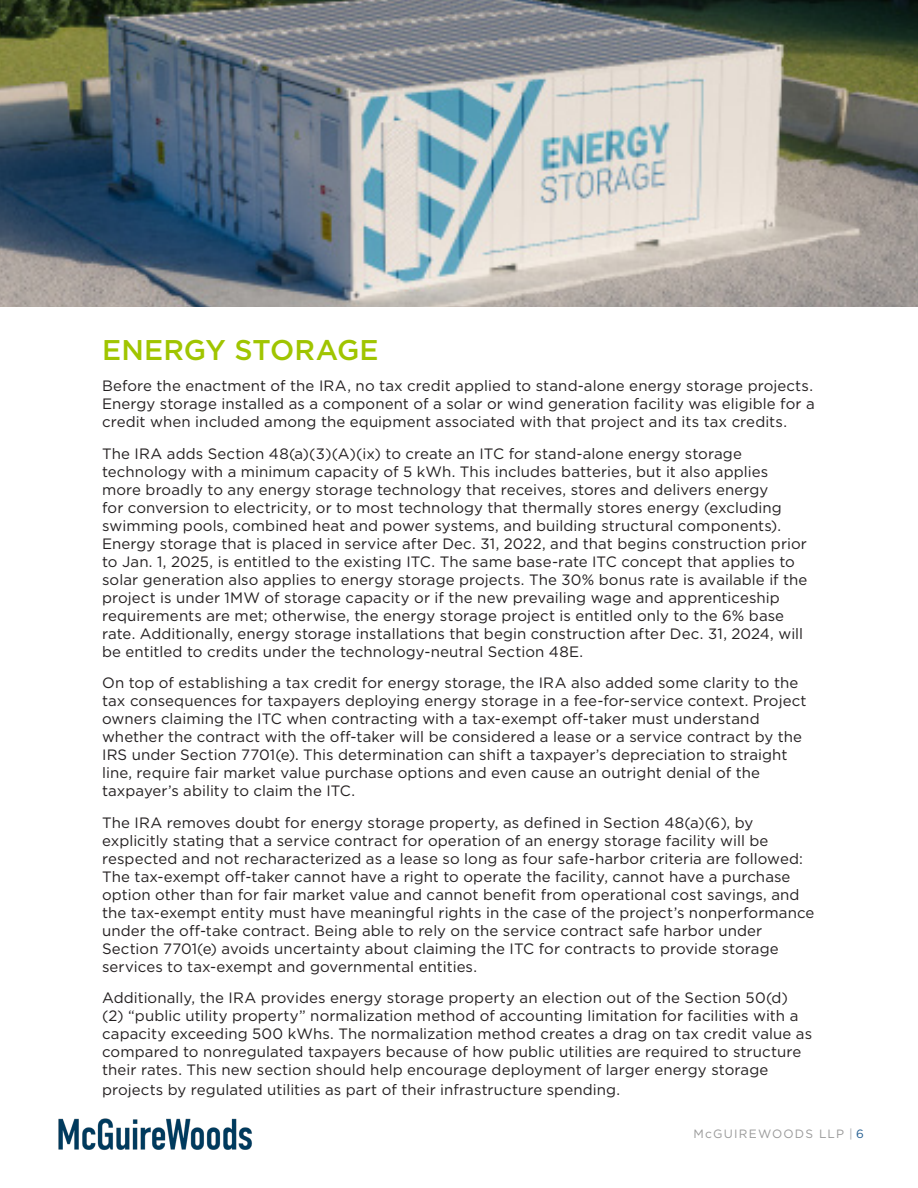
<style>
.page{position:relative;width:918px;height:1188px;background:#fff}
.page>*{position:absolute;margin:0;border:0;box-sizing:border-box;transform-origin:0 0}
.Body_Text{font:500 28.5px "Gotham";letter-spacing:.005em;color:#a0c500}
.Body_Text-2{font:15px/18px "Gotham";letter-spacing:.005em;color:#231f20}
.t1{font:12px "Gotham";letter-spacing:.1em;color:#999}
.s1{color:#a8a9ad}
.s2{color:#276092}
</style>
<div class="page">
<img style="left:0;top:0;width:918px;height:307px">
<img style="left:58px;top:1118px;width:194px;height:32px">
<p class="Body_Text" style="left:102px;top:331px;width:278px">ENERGY STORAGE</p>
<p class="Body_Text-2" style="left:102px;top:377px;width:714px;text-align:justify">Before the enactment of the IRA, no tax credit applied to stand-alone energy storage projects.<br>Energy storage installed as a component of a solar or wind generation facility was eligible for a credit when included among the equipment associated with that project and its tax credits.</p>
<p class="Body_Text-2" style="left:102px;top:444px;width:707px">The IRA adds Section 48(a)(3)(A)(ix) to create an ITC for stand-alone energy storage technology with a minimum capacity of 5 kWh. This includes batteries, but it also applies more broadly to any energy storage technology that receives, stores and delivers energy<br>for conversion to electricity, or to most technology that thermally stores energy (excluding swimming pools, combined heat and power systems, and building structural components).<br>Energy storage that is placed in service after Dec. 31, 2022, and that begins construction prior to Jan. 1, 2025, is entitled to the existing ITC. The same base-rate ITC concept that applies to solar generation also applies to energy storage projects. The 30% bonus rate is available if the project is under 1MW of storage capacity or if the new prevailing wage and apprenticeship requirements are met; otherwise, the energy storage project is entitled only to the 6% base rate. Additionally, energy storage installations that begin construction after Dec. 31, 2024, will be entitled to credits under the technology-neutral Section 48E.</p>
<p class="Body_Text-2" style="left:102px;top:674px;width:706px">On top of establishing a tax credit for energy storage, the IRA also added some clarity to the tax consequences for taxpayers deploying energy storage in a fee-for-service context. Project owners claiming the ITC when contracting with a tax-exempt off-taker must understand whether the contract with the off-taker will be considered a lease or a service contract by the IRS under Section 7701(e). This determination can shift a taxpayer’s depreciation to straight line, require fair market value purchase options and even cause an outright denial of the taxpayer’s ability to claim the ITC.</p>
<p class="Body_Text-2" style="left:102px;top:813px;width:714px">The IRA removes doubt for energy storage property, as defined in Section 48(a)(6), by explicitly stating that a service contract for operation of an energy storage facility will be respected and not recharacterized as a lease so long as four safe-harbor criteria are followed:<br>The tax-exempt off-taker cannot have a right to operate the facility, cannot have a purchase option other than for fair market value and cannot benefit from operational cost savings, and the tax-exempt entity must have meaningful rights in the case of the project’s nonperformance under the off-take contract. Being able to rely on the service contract safe harbor under Section 7701(e) avoids uncertainty about claiming the ITC for contracts to provide storage services to tax-exempt and governmental entities.</p>
<p class="Body_Text-2" style="left:102px;top:989px;width:712px">Additionally, the IRA provides energy storage property an election out of the Section 50(d) (2) “public utility property” normalization method of accounting limitation for facilities with a capacity exceeding 500 kWhs. The normalization method creates a drag on tax credit value as compared to nonregulated taxpayers because of how public utilities are required to structure their rates. This new section should help encourage deployment of larger energy storage</p>
<p class="Body_Text-2" style="left:102px;top:1080px;width:519px">projects by regulated utilities as part of their infrastructure spending.</p>
<p class="t1" style="left:694px;top:1126px;width:172px">McGUIREWOODS LLP <span class="s1">|</span> <span class="s2">6</span></p>
</div>
